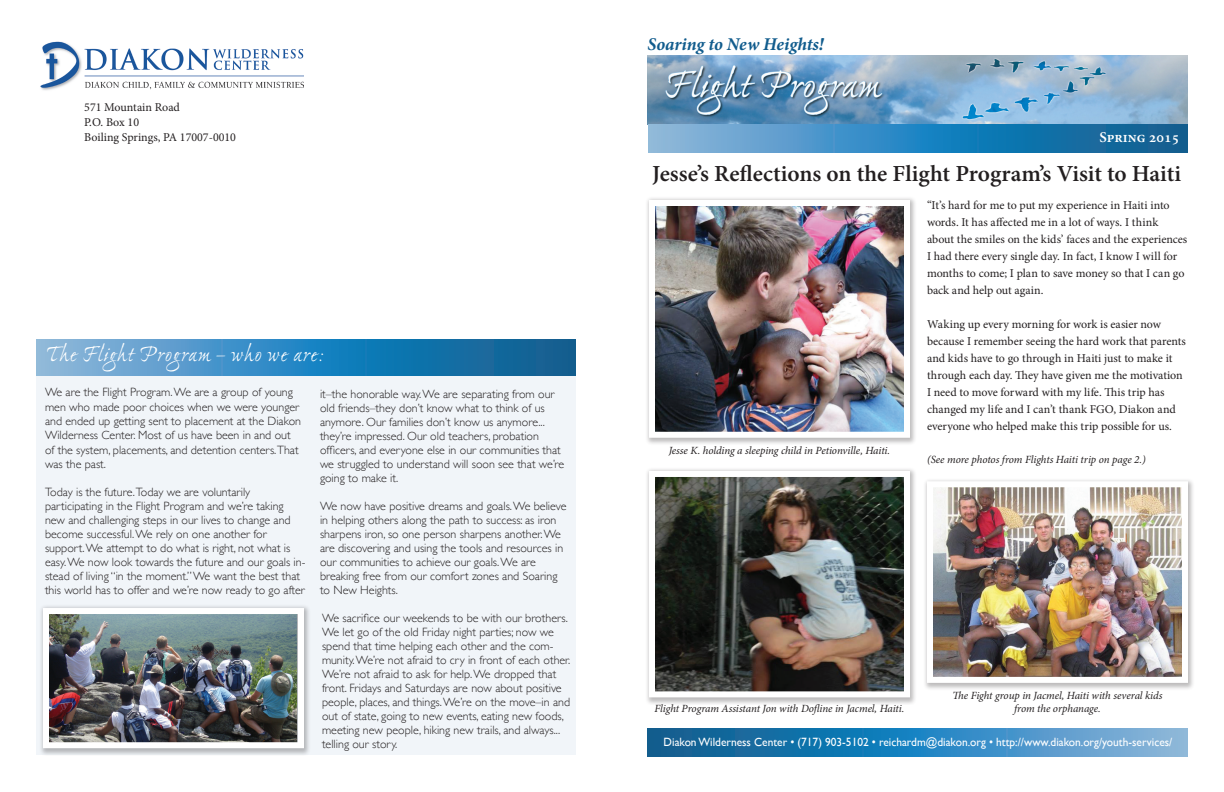
<style>
.page{position:relative;width:1224px;height:792px;background:#fff}
.page>*{position:absolute;margin:0;border:0;box-sizing:border-box;transform-origin:0 0}
.t1{font:24px "Ex Ponto";letter-spacing:.015em;color:#fff}
.t2{font:600 23px "Minion Pro";letter-spacing:-.005em;color:#231f20}
.t3{font:italic 700 18px "Minion Pro";letter-spacing:-.005em;color:#115c8d}
.t4{font:600 15px "Minion Pro";color:#fff}
.t5{font:300 12px/14px "Gill Sans";color:#231f20}
.t6{font:12px/17px "Minion Pro";letter-spacing:-.005em;color:#231f20}
.t7{font:12px "Gill Sans";color:#fff;scale:.95 1}
.t8{font:italic 11px/13.2px "Minion Pro";letter-spacing:-.01em;color:#231f20;text-align:center}
</style>
<div class="page">
<svg style="left:647px;top:728px;width:541px;height:28px;background:#3586ba"></svg>
<img style="left:648px;top:55px;width:540px;height:69px">
<svg style="left:648px;top:124px;width:540px;height:28px;background:#3687bb"></svg>
<div style="left:645px;top:197px;width:272px;height:249px;background:#231f20;opacity:.3"></div>
<img style="left:656px;top:207px;width:247px;height:224px">
<div style="left:649px;top:200px;width:261px;height:238px;border:6px solid #fff"></div>
<div style="left:36px;top:376px;width:540px;height:379px;background:#f1f5f9"></div>
<svg style="left:36px;top:339px;width:540px;height:37px;background:#3687bb"></svg>
<div style="left:39px;top:605px;width:272px;height:151px;background:#231f20;opacity:.3"></div>
<img style="left:50px;top:615px;width:247px;height:126px">
<div style="left:43px;top:608px;width:261px;height:140px;border:6px solid #fff"></div>
<img style="left:40px;top:41px;width:263px;height:49px">
<div style="left:645px;top:468px;width:272px;height:237px;background:#231f20;opacity:.3"></div>
<img style="left:656px;top:478px;width:247px;height:212px">
<div style="left:649px;top:471px;width:261px;height:226px;border:6px solid #fff"></div>
<div style="left:923px;top:478px;width:272px;height:213px;background:#231f20;opacity:.3"></div>
<img style="left:934px;top:488px;width:247px;height:188px">
<div style="left:927px;top:481px;width:261px;height:202px;border:6px solid #fff"></div>
<p class="t6" style="left:84px;top:100px;width:153px;line-height:15px">571 Mountain Road<br>P.O. Box 10<br>Boiling Springs, PA 17007-0010</p>
<h1 class="t1" style="left:46px;top:342px;width:280px">The Flight Program – who we are:</h1>
<p class="t5" style="left:320px;top:386px;width:246px">it–the honorable way. We are separating from our old friends–they don’t know what to think of us anymore. Our families don’t know us anymore... they’re impressed. Our old teachers, probation officers, and everyone else in our communities that we struggled to understand will soon see that we’re going to make it.</p>
<p class="t5" style="left:320px;top:498px;width:248px">We now have positive dreams and goals. We believe in helping others along the path to success: as iron sharpens iron, so one person sharpens another. We are discovering and using the tools and resources in our communities to achieve our goals. We are breaking free from our comfort zones and Soaring to New Heights.</p>
<p class="t5" style="left:322px;top:610px;width:250px">We sacrifice our weekends to be with our brothers.<br>We let go of the old Friday night parties; now we spend that time helping each other and the com&shy;munity. We’re not afraid to cry in front of each other.<br>We’re not afraid to ask for help. We dropped that front. Fridays and Saturdays are now about positive people, places, and things. We’re on the move–in and out of state, going to new events, eating new foods, meeting new people, hiking new trails, and always... telling our story.</p>
<p class="t5" style="left:45px;top:385px;width:258px;line-height:14.4px">We are the Flight Program. We are a group of young men who made poor choices when we were younger and ended up getting sent to placement at the Diakon Wilderness Center. Most of us have been in and out of the system, placements, and detention centers.That was the past.</p>
<p class="t5" style="left:45px;top:485px;width:262px">Today is the future.Today we are voluntarily participating in the Flight Program and we’re taking new and challenging steps in our lives to change and become successful. We rely on one another for support. We attempt to do what is right, not what is easy. We now look towards the future and our goals in&shy;stead of living “in the moment.” We want the best that this world has to offer and we’re now ready to go after</p>
<h3 class="t3" style="left:647px;top:31px;width:178px">Soaring to New Heights!</h3>
<p class="t4" style="left:1100px;top:126px;width:81px">Spring 2015</p>
<h2 class="t2" style="left:652px;top:158px;width:530px">Jesse’s Reflections on the Flight Program’s Visit to Haiti</h2>
<p class="t8" style="left:669px;top:444px;width:223px">Jesse K. holding a sleeping child in Petionville, Haiti.</p>
<p class="t6" style="left:927px;top:196px;width:262px">“It’s hard for me to put my experience in Haiti into words. It has affected me in a lot of ways. I think about the smiles on the kids’ faces and the experiences I had there every single day. In fact, I know I will for months to come; I plan to save money so that I can go back and help out again.</p>
<p class="t6" style="left:927px;top:315px;width:260px">Waking up every morning for work is easier now because I remember seeing the hard work that parents and kids have to go through in Haiti just to make it through each day. They have given me the motivation I need to move forward with my life. This trip has changed my life and I can’t thank FGO, Diakon and everyone who helped make this trip possible for us.</p>
<p class="t8" style="left:927px;top:453px;width:220px">(See more photos from Flights Haiti trip on page 2.)</p>
<p class="t8" style="left:655px;top:702px;width:251px">Flight Program Assistant Jon with Dofline in Jacmel, Haiti.</p>
<p class="t8" style="left:953px;top:689px;width:211px">The Fight group in Jacmel, Haiti with several kids from the orphanage.</p>
<p class="t7" style="left:664px;top:735px;width:537px">Diakon Wilderness Center • (717) 903-5102 • reichardm@diakon.org • http://www.diakon.org/youth-services/</p>
</div>
